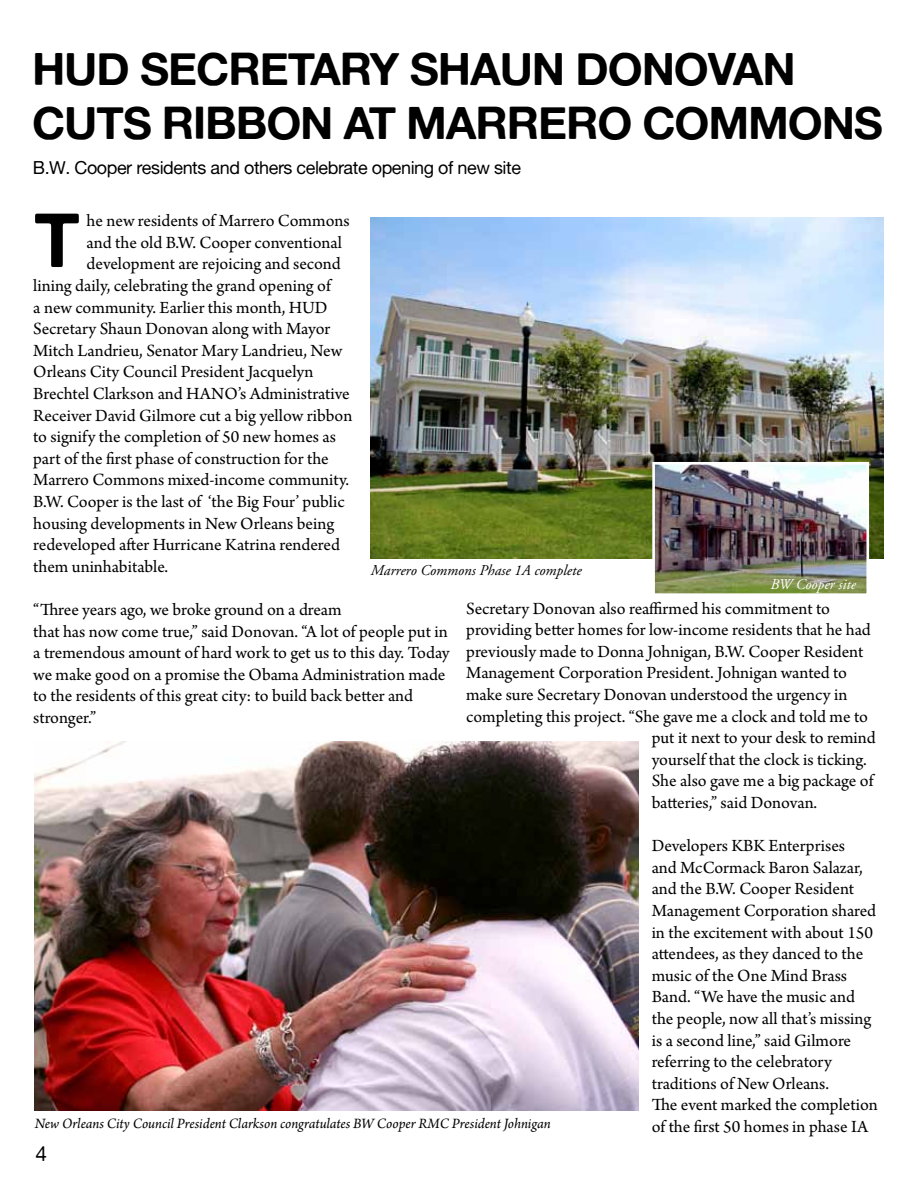
<style>
.page{position:relative;width:918px;height:1188px;background:#fff}
.page>*{position:absolute;margin:0;border:0;box-sizing:border-box;transform-origin:0 0}
.t1{font:75px "Alte Haas Grotesk Bold";color:#000}
.t2{font:45px/54px "Alte Haas Grotesk Bold";letter-spacing:-.025em;color:#000}
.t3{font:21px "Alte Haas Grotesk";color:#000}
.t4{font:18px/21.6px "Arno Pro";color:#000}
.t5{font:18px "Alte Haas Grotesk";letter-spacing:-.025em;color:#000}
.t6{font:italic 15px "Arno Pro";letter-spacing:-.005em;color:#000}
.t7{font:italic 15px "Adobe Garamond Pro";color:#000}
.t8{font:italic 15px "Adobe Garamond Pro";color:#fff}
</style>
<div class="page">
<img style="left:371px;top:217px;width:512px;height:341px">
<img style="left:656px;top:466px;width:209px;height:126px">
<div style="left:652px;top:462px;width:217px;height:134px;border:3px solid #fff"></div>
<img style="left:35px;top:742px;width:603px;height:369px">
<h2 class="t2" style="left:32px;top:41px;width:853px">HUD SECRETARY SHAUN DONOVAN<br>CUTS RIBBON AT MARRERO COMMONS</h2>
<p class="t5" style="left:33px;top:157px;width:490px">B.W. Cooper residents and others celebrate opening of new site</p>
<h1 class="t1" style="left:34px;top:194px;width:47px">T</h1>
<p class="t4" style="left:87px;top:211px;width:265px">he new residents of Marrero Commons</p>
<p class="t4" style="left:87px;top:233px;width:257px">and the old B.W. Cooper conventional</p>
<p class="t4" style="left:87px;top:254px;width:256px">development are rejoicing and second</p>
<p class="t4" style="left:33px;top:276px;width:299px">lining daily, celebrating the grand opening of</p>
<p class="t4" style="left:33px;top:297px;width:296px">a new community. Earlier this month, HUD</p>
<p class="t4" style="left:33px;top:319px;width:299px">Secretary Shaun Donovan along with Mayor</p>
<p class="t4" style="left:33px;top:341px;width:310px">Mitch Landrieu, Senator Mary Landrieu, New</p>
<p class="t4" style="left:33px;top:362px;width:282px">Orleans City Council President Jacquelyn</p>
<p class="t4" style="left:33px;top:384px;width:318px">Brechtel Clarkson and HANO’s Administrative</p>
<p class="t4" style="left:33px;top:405px;width:321px">Receiver David Gilmore cut a big yellow ribbon</p>
<p class="t4" style="left:33px;top:427px;width:304px">to signify the completion of 50 new homes as</p>
<p class="t4" style="left:33px;top:449px;width:297px">part of the first phase of construction for the</p>
<p class="t4" style="left:33px;top:470px;width:317px">Marrero Commons mixed-income community.</p>
<p class="t4" style="left:33px;top:492px;width:313px">B.W. Cooper is the last of ‘the Big Four’ public</p>
<p class="t4" style="left:33px;top:513px;width:302px">housing developments in New Orleans being</p>
<p class="t4" style="left:33px;top:535px;width:308px">redeveloped after Hurricane Katrina rendered</p>
<p class="t4" style="left:33px;top:557px;width:137px">them uninhabitable.</p>
<p class="t4" style="left:33px;top:600px;width:418px">“Three years ago, we broke ground on a dream<br>that has now come true,” said Donovan. “A lot of people put in a tremendous amount of hard work to get us to this day. Today we make good on a promise the Obama Administration made to the residents of this great city: to build back better and stronger.”</p>
<p class="t7" style="left:371px;top:561px;width:212px">Marrero Commons Phase 1A complete</p>
<p class="t8" style="left:770px;top:575px;width:87px">BW Cooper site</p>
<p class="t4" style="left:466px;top:598px;width:365px">Secretary Donovan also reaffirmed his commitment to</p>
<p class="t4" style="left:466px;top:620px;width:406px">providing better homes for low-income residents that he had</p>
<p class="t4" style="left:466px;top:642px;width:399px">previously made to Donna Johnigan, B.W. Cooper Resident</p>
<p class="t4" style="left:466px;top:663px;width:382px">Management Corporation President. Johnigan wanted to</p>
<p class="t4" style="left:466px;top:685px;width:383px">make sure Secretary Donovan understood the urgency in</p>
<p class="t4" style="left:466px;top:706px;width:403px">completing this project. “She gave me a clock and told me to</p>
<p class="t4" style="left:652px;top:728px;width:226px">put it next to your desk to remind</p>
<p class="t4" style="left:652px;top:750px;width:217px">yourself that the clock is ticking.</p>
<p class="t4" style="left:652px;top:771px;width:223px">She also gave me a big package of</p>
<p class="t4" style="left:652px;top:793px;width:167px">batteries,” said Donovan.</p>
<p class="t4" style="left:652px;top:836px;width:228px">Developers KBK Enterprises<br>and McCormack Baron Salazar, and the B.W. Cooper Resident<br>Management Corporation shared in the excitement with about 150 attendees, as they danced to the music of the One Mind Brass<br>Band. “We have the music and the people, now all that’s missing is a second line,” said Gilmore referring to the celebratory traditions of New Orleans.<br>The event marked the completion of the first 50 homes in phase IA</p>
<p class="t6" style="left:35px;top:1115px;width:517px">New Orleans City Council President Clarkson congratulates BW Cooper RMC President Johnigan</p>
<p class="t3" style="left:36px;top:1141px;width:13px">4</p>
</div>
